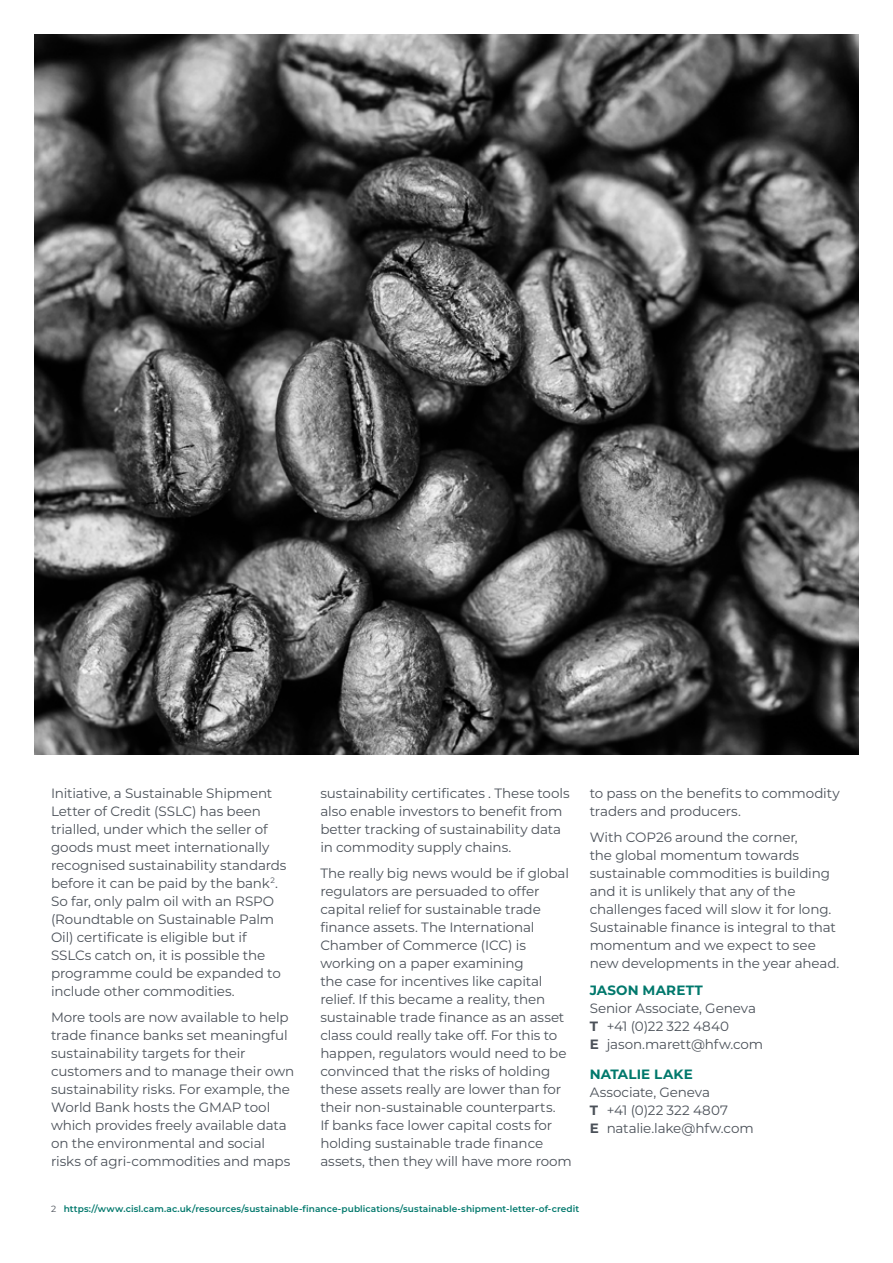
<style>
.page{position:relative;width:893px;height:1263px;background:#fff}
.page>*{position:absolute;margin:0;border:0;box-sizing:border-box;transform-origin:0 0}
.t1{font:13.5px/18px "Montserrat";letter-spacing:-.01em;color:#4b5159}
.t2{font:700 13.5px "Montserrat";letter-spacing:.015em;color:#00786c}
.t3{font:600 9px "Montserrat";letter-spacing:.01em;color:#00786c}
.s1{font-weight:400;color:#4b5159}
.s2{font-weight:700}
</style>
<div class="page">
<img style="left:34px;top:34px;width:825px;height:721px">
<p class="t1" style="left:320px;top:783px;width:251px">sustainability certificates . These tools also enable investors to benefit from better tracking of sustainability data in commodity supply chains.</p>
<p class="t1" style="left:320px;top:864px;width:253px">The really big news would be if global regulators are persuaded to offer capital relief for sustainable trade finance assets. The International Chamber of Commerce (ICC) is working on a paper examining<br>the case for incentives like capital relief. If this became a reality, then sustainable trade finance as an asset class could really take off. For this to happen, regulators would need to be convinced that the risks of holding these assets really are lower than for their non-sustainable counterparts.<br>If banks face lower capital costs for holding sustainable trade finance assets, then they will have more room</p>
<p class="t1" style="left:51px;top:783px;width:237px">Initiative, a Sustainable Shipment Letter of Credit (SSLC) has been trialled, under which the seller of goods must meet internationally recognised sustainability standards before it can be paid by the bank<sup>2</sup>.<br>So far, only palm oil with an RSPO (Roundtable on Sustainable Palm Oil) certificate is eligible but if SSLCs catch on, it is possible the programme could be expanded to include other commodities.</p>
<p class="t1" style="left:51px;top:1008px;width:245px">More tools are now available to help trade finance banks set meaningful sustainability targets for their customers and to manage their own sustainability risks. For example, the World Bank hosts the GMAP tool which provides freely available data on the environmental and social risks of agri-commodities and maps</p>
<p class="t3" style="left:51px;top:1202px;width:530px"><span class="s1">2</span> https://www.cisl.cam.ac.uk/resources/sustainable-finance-publications/sustainable-shipment-letter-of-credit</p>
<p class="t1" style="left:590px;top:783px;width:252px">to pass on the benefits to commodity traders and producers.</p>
<p class="t1" style="left:590px;top:828px;width:251px">With COP26 around the corner,<br>the global momentum towards sustainable commodities is building and it is unlikely that any of the challenges faced will slow it for long.<br>Sustainable finance is integral to that momentum and we expect to see new developments in the year ahead.</p>
<p class="t2" style="left:590px;top:980px;width:115px">JASON MARETT</p>
<p class="t1" style="left:590px;top:998px;width:175px">Senior Associate, Geneva<br><span class="s2">T</span> +41 (0)22 322 4840<br><span class="s2">E</span> jason.marett@hfw.com</p>
<p class="t2" style="left:590px;top:1065px;width:105px">NATALIE LAKE</p>
<p class="t1" style="left:590px;top:1083px;width:166px">Associate, Geneva<br><span class="s2">T</span> +41 (0)22 322 4807<br><span class="s2">E</span> natalie.lake@hfw.com</p>
</div>
